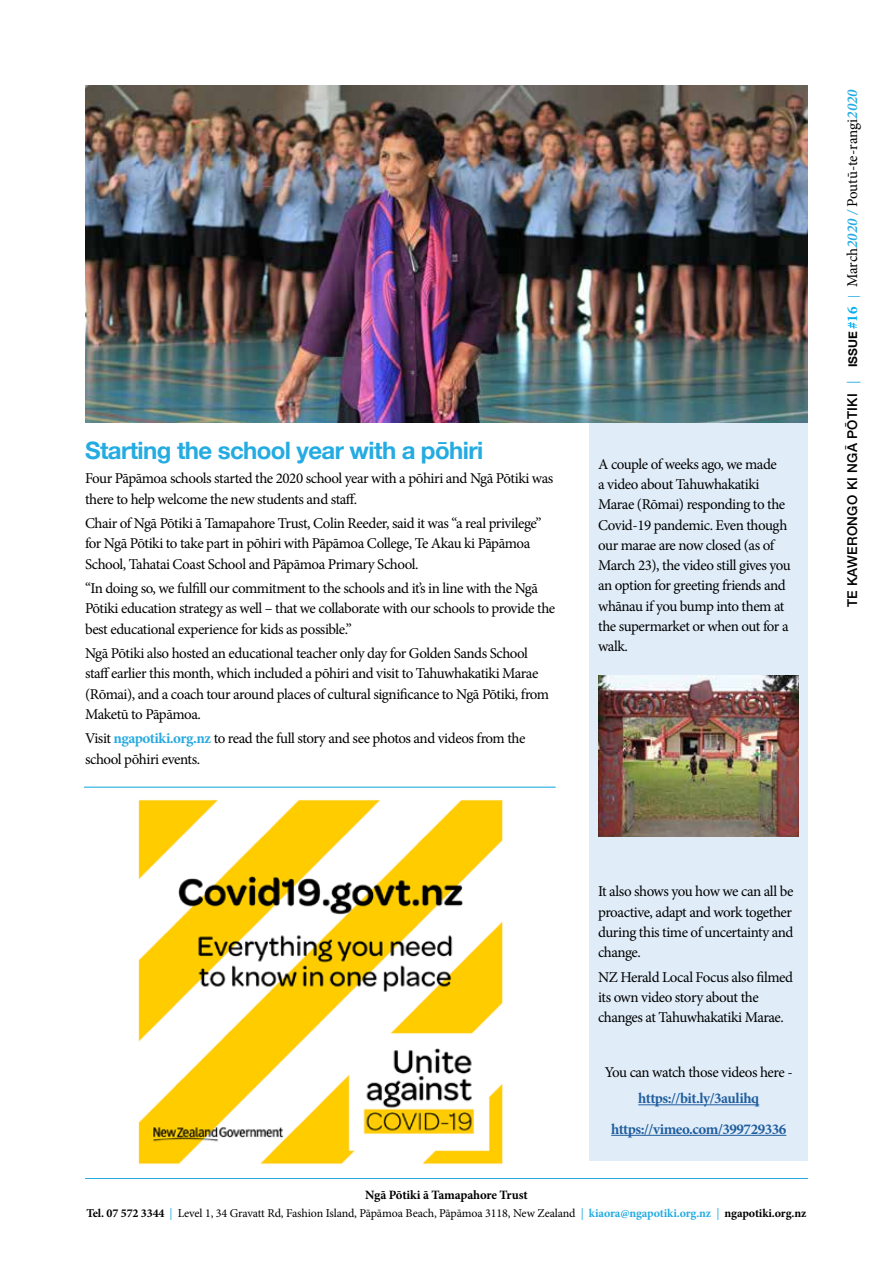
<style>
.page{position:relative;width:893px;height:1263px;background:#fff}
.page>*{position:absolute;margin:0;border:0;box-sizing:border-box;transform-origin:0 0}
.t1{font:700 24px "Helvetica Neue";letter-spacing:-.025em;color:#24abe2}
.t2{font:15px/20.2px "Minion Pro";letter-spacing:-.035em;color:#000}
.t3{font:700 15px/30.5px "Minion Pro";letter-spacing:-.03em;color:#215e9e;text-align:center}
.t4{font:500 13.5px "Helvetica Neue";letter-spacing:.02em;color:#000}
.t5{font:700 12.75px "Minion Pro";letter-spacing:-.015em;color:#000}
.t6{font:12px "Minion Pro";letter-spacing:-.015em;color:#000}
.s1{font-weight:700;color:#28aae1}
.s2{font-family:"Minion Pro";font-weight:400;color:#24abe2}
.s3{font-weight:700;font-size:12px}
.s4{font-family:"Minion Pro";font-weight:700;font-size:15px;color:#00aeef}
.s5{font-family:"Minion Pro";font-weight:400;font-size:12px;color:#24abe2}
.s6{font-family:"Minion Pro";font-weight:400;font-size:15px}
.s7{font-family:"Minion Pro";font-weight:600;font-style:italic;font-size:15px;color:#24abe2}
.s8{font-weight:700}
.s9{color:#24abe2}
.s10{font-weight:700;color:#24abe2}
</style>
<div class="page">
<hr style="left:85px;top:1178px;width:723px;height:1px;background:#24abe2">
<div style="left:590px;top:422px;width:218px;height:739px;background:#e0edf9"></div>
<img style="left:138px;top:800px;width:365px;height:365px">
<hr style="left:638px;top:1104px;width:121px;height:1px;background:#215e9e">
<hr style="left:611px;top:1135px;width:175px;height:1px;background:#215e9e">
<hr style="left:84px;top:787px;width:472px;height:1px;background:#24abe2">
<img style="left:85px;top:85px;width:723px;height:337px">
<img style="left:599px;top:676px;width:200px;height:160px">
<h1 class="t1" style="left:85px;top:432px;width:400px">Starting the school year with a pōhiri</h1>
<p class="t2" style="left:85px;top:469px;width:470px">Four Pāpāmoa schools started the 2020 school year with a pōhiri and Ngā Pōtiki was there to help welcome the new students and staff.</p>
<p class="t2" style="left:85px;top:513px;width:458px">Chair of Ngā Pōtiki ā Tamapahore Trust, Colin Reeder, said it was “a real privilege” for Ngā Pōtiki to take part in pōhiri with Pāpāmoa College, Te Akau ki Pāpāmoa<br>School, Tahatai Coast School and Pāpāmoa Primary School.</p>
<p class="t2" style="left:85px;top:578px;width:472px">“In doing so, we fulfill our commitment to the schools and it’s in line with the Ngā<br>Pōtiki education strategy as well – that we collaborate with our schools to provide the best educational experience for kids as possible.”</p>
<p class="t2" style="left:85px;top:643px;width:466px">Ngā Pōtiki also hosted an educational teacher only day for Golden Sands School staff earlier this month, which included a pōhiri and visit to Tahuwhakatiki Marae (Rōmai), and a coach tour around places of cultural significance to Ngā Pōtiki, from Maketū to Pāpāmoa.</p>
<p class="t2" style="left:85px;top:729px;width:442px">Visit <span class="s1">ngapotiki.org.nz</span> to read the full story and see photos and videos from the school pōhiri events.</p>
<p class="t2" style="left:598px;top:454px;width:194px">A couple of weeks ago, we made<br>a video about Tahuwhakatiki<br>Marae (Rōmai) responding to the<br>Covid-19 pandemic. Even though our marae are now closed (as of<br>March 23), the video still gives you an option for greeting friends and whānau if you bump into them at the supermarket or when out for a walk.</p>
<p class="t4" style="left:841px;top:607px;width:519px;rotate:-90deg">TE KAWERONGO KI NGĀ PŌTIKI <span class="s2">|</span> <span class="s3">ISSUE</span> <span class="s4">#16</span> <span class="s5">|</span> <span class="s6">March</span><span class="s7">2020 /</span> <span class="s6">Poutū-te-rangi</span><span class="s7">2020</span></p>
<p class="t2" style="left:598px;top:881px;width:197px;text-align:justify">It also shows you how we can all be proactive, adapt and work together during this time of uncertainty and change.</p>
<p class="t2" style="left:598px;top:967px;width:197px">NZ Herald Local Focus also filmed its own video story about the changes at Tahuwhakatiki Marae.</p>
<p class="t2" style="left:605px;top:1062px;width:189px">You can watch those videos here -</p>
<p class="t3" style="left:611px;top:1083px;width:177px">https://bit.ly/3aulihq https://vimeo.com/399729336</p>
<p class="t5" style="left:365px;top:1186px;width:164px">Ngā Pōtiki ā Tamapahore Trust</p>
<p class="t6" style="left:87px;top:1205px;width:721px"><span class="s8">Tel. 07 572 3344</span> <span class="s9">|</span> Level 1, 34 Gravatt Rd, Fashion Island, Pāpāmoa Beach, Pāpāmoa 3118, New Zealand <span class="s9">|</span> <span class="s10">kiaora@ngapotiki.org.nz</span> <span class="s9">|</span> <span class="s8">ngapotiki.org.nz</span></p>
</div>
